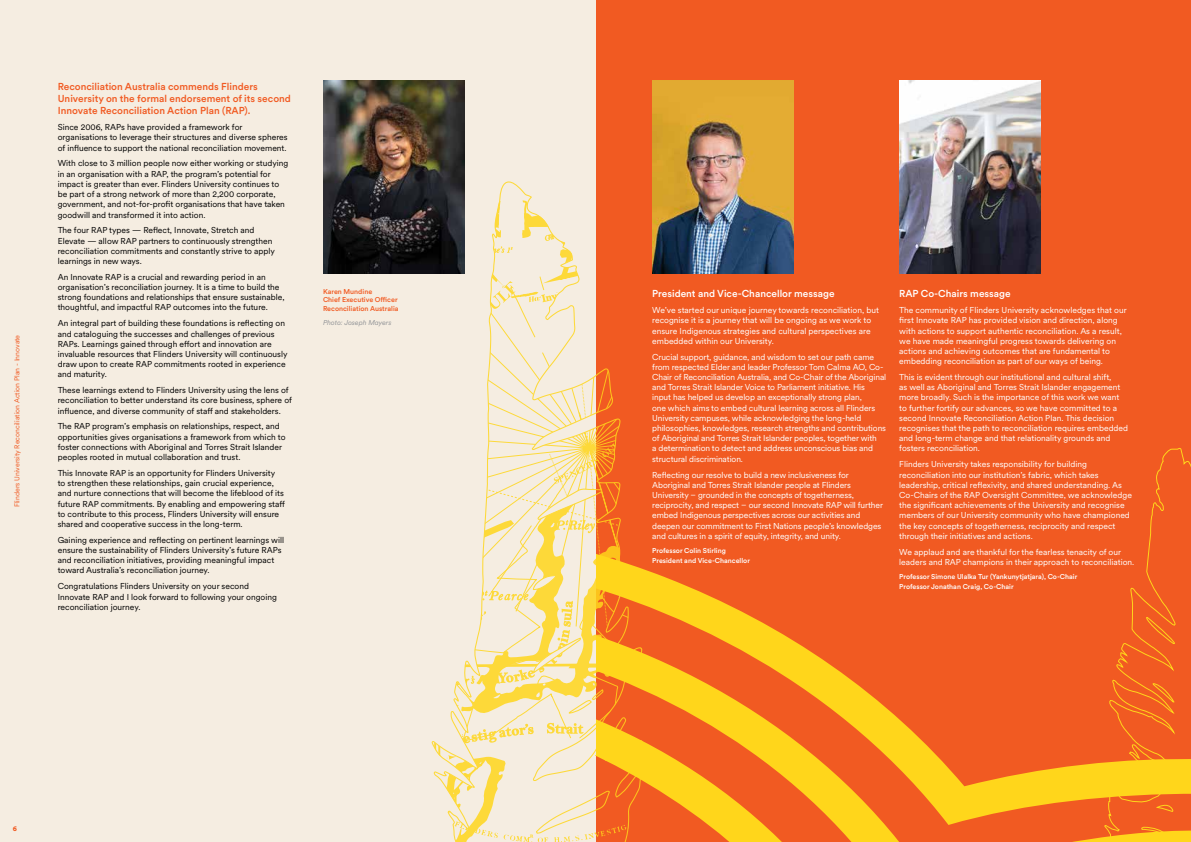
<style>
.page{position:relative;width:1191px;height:842px;background:#fff}
.page>*{position:absolute;margin:0;border:0;box-sizing:border-box;transform-origin:0 0}
.t1{font:500 10px/12px "Circular XX";color:#f15a22}
.t2{font:500 10px "Circular XX";color:#fff}
.t3{font:8.5px/10.2px "Circular XX";color:#fff}
.t4{font:8.5px/10.2px "Circular XX";color:#000}
.t5{font:500 7px/10.2px "Circular XX";color:#fff}
.t6{font:500 7px/8.4px "Circular XX";color:#f15a22}
.t7{font:7px "Circular XX";color:#f15a22}
.t8{font:italic 7px "Circular XX";color:#939598}
.t9{font:900 7px "Circular XX";color:#f15a22}
</style>
<div class="page">
<div style="left:0;top:0;width:595px;height:842px;background:#f5ede1"></div>
<div style="left:596px;top:0;width:595px;height:842px;background:#f15a22"></div>
<svg style="left:652px;top:572px;width:451px;height:253px"></svg>
<svg style="left:652px;top:686px;width:221px;height:156px"></svg>
<svg style="left:1103px;top:448px;width:88px;height:394px"></svg>
<img style="left:323px;top:81px;width:141px;height:193px">
<img style="left:899px;top:81px;width:141px;height:193px">
<svg style="left:431px;top:180px;width:221px;height:662px"></svg>
<img style="left:652px;top:81px;width:141px;height:193px">
<p class="t7" style="left:12px;top:507px;width:174px;rotate:-90deg">Flinders University Reconciliation Action Plan - Innovate</p>
<p class="t1" style="left:58px;top:80px;width:235px">Reconciliation Australia commends Flinders<br>University on the formal endorsement of its second<br>Innovate Reconciliation Action Plan (RAP).</p>
<p class="t4" style="left:58px;top:122px;width:231px">Since 2006, RAPs have provided a framework for organisations to leverage their structures and diverse spheres of influence to support the national reconciliation movement.</p>
<p class="t4" style="left:58px;top:158px;width:232px">With close to 3 million people now either working or studying in an organisation with a RAP, the program’s potential for impact is greater than ever. Flinders University continues to be part of a strong network of more than 2,200 corporate, government, and not-for-profit organisations that have taken goodwill and transformed it into action.</p>
<p class="t4" style="left:58px;top:225px;width:219px">The four RAP types — Reflect, Innovate, Stretch and Elevate — allow RAP partners to continuously strengthen reconciliation commitments and constantly strive to apply learnings in new ways.</p>
<p class="t4" style="left:58px;top:271px;width:228px">An Innovate RAP is a crucial and rewarding period in an organisation’s reconciliation journey. It is a time to build the strong foundations and relationships that ensure sustainable, thoughtful, and impactful RAP outcomes into the future.</p>
<p class="t4" style="left:58px;top:318px;width:231px">An integral part of building these foundations is reflecting on and cataloguing the successes and challenges of previous RAPs. Learnings gained through effort and innovation are invaluable resources that Flinders University will continuously draw upon to create RAP commitments rooted in experience and maturity.</p>
<p class="t4" style="left:58px;top:385px;width:236px">These learnings extend to Flinders University using the lens of reconciliation to better understand its core business, sphere of influence, and diverse community of staff and stakeholders.</p>
<p class="t4" style="left:58px;top:421px;width:229px">The RAP program’s emphasis on relationships, respect, and opportunities gives organisations a framework from which to foster connections with Aboriginal and Torres Strait Islander peoples rooted in mutual collaboration and trust.</p>
<p class="t4" style="left:58px;top:467px;width:229px">This Innovate RAP is an opportunity for Flinders University to strengthen these relationships, gain crucial experience, and nurture connections that will become the lifeblood of its future RAP commitments. By enabling and empowering staff to contribute to this process, Flinders University will ensure shared and cooperative success in the long-term.</p>
<p class="t4" style="left:58px;top:534px;width:228px">Gaining experience and reflecting on pertinent learnings will ensure the sustainability of Flinders University’s future RAPs and reconciliation initiatives, providing meaningful impact toward Australia’s reconciliation journey.</p>
<p class="t4" style="left:58px;top:581px;width:221px">Congratulations Flinders University on your second<br>Innovate RAP and I look forward to following your ongoing reconciliation journey.</p>
<p class="t6" style="left:323px;top:287px;width:77px">Karen Mundine<br>Chief Executive Officer<br>Reconciliation Australia</p>
<p class="t8" style="left:323px;top:318px;width:70px">Photo: Joseph Mayers</p>
<p class="t9" style="left:13px;top:823px;width:6px">6</p>
<p class="t2" style="left:652px;top:287px;width:184px">President and Vice-Chancellor message</p>
<p class="t3" style="left:652px;top:305px;width:228px">We’ve started our unique journey towards reconciliation, but recognise it is a journey that will be ongoing as we work to ensure Indigenous strategies and cultural perspectives are embedded within our University.</p>
<p class="t3" style="left:652px;top:351px;width:236px">Crucial support, guidance, and wisdom to set our path came from respected Elder and leader Professor Tom Calma AO, Co-Chair of Reconciliation Australia, and Co-Chair of the Aboriginal and Torres Strait Islander Voice to Parliament initiative. His<br>input has helped us develop an exceptionally strong plan,<br>one which aims to embed cultural learning across all Flinders University campuses, while acknowledging the long-held philosophies, knowledges, research strengths and contributions of Aboriginal and Torres Strait Islander peoples, together with<br>a determination to detect and address unconscious bias and structural discrimination.</p>
<p class="t3" style="left:652px;top:469px;width:232px">Reflecting our resolve to build a new inclusiveness for Aboriginal and Torres Strait Islander people at Flinders University – grounded in the concepts of togetherness, reciprocity, and respect – our second Innovate RAP will further embed Indigenous perspectives across our activities and deepen our commitment to First Nations people’s knowledges and cultures in a spirit of equity, integrity, and unity.</p>
<p class="t5" style="left:652px;top:545px;width:99px">Professor Colin Stirling<br>President and Vice-Chancellor</p>
<p class="t2" style="left:899px;top:287px;width:113px">RAP Co-Chairs message</p>
<p class="t3" style="left:899px;top:305px;width:229px">The community of Flinders University acknowledges that our first Innovate RAP has provided vision and direction, along with actions to support authentic reconciliation. As a result, we have made meaningful progress towards delivering on actions and achieving outcomes that are fundamental to embedding reconciliation as part of our ways of being.</p>
<p class="t3" style="left:899px;top:372px;width:230px">This is evident through our institutional and cultural shift,<br>as well as Aboriginal and Torres Strait Islander engagement more broadly. Such is the importance of this work we want to further fortify our advances, so we have committed to a second Innovate Reconciliation Action Plan. This decision recognises that the path to reconciliation requires embedded and long-term change and that relationality grounds and fosters reconciliation.</p>
<p class="t3" style="left:899px;top:459px;width:234px">Flinders University takes responsibility for building reconciliation into our institution’s fabric, which takes leadership, critical reflexivity, and shared understanding. As Co-Chairs of the RAP Oversight Committee, we acknowledge the significant achievements of the University and recognise members of our University community who have championed the key concepts of togetherness, reciprocity and respect through their initiatives and actions.</p>
<p class="t3" style="left:899px;top:546px;width:236px">We applaud and are thankful for the fearless tenacity of our leaders and RAP champions in their approach to reconciliation.</p>
<p class="t5" style="left:899px;top:571px;width:180px">Professor Simone Ulalka Tur (Yankunytjatjara), Co-Chair<br>Professor Jonathan Craig, Co-Chair</p>
</div>
